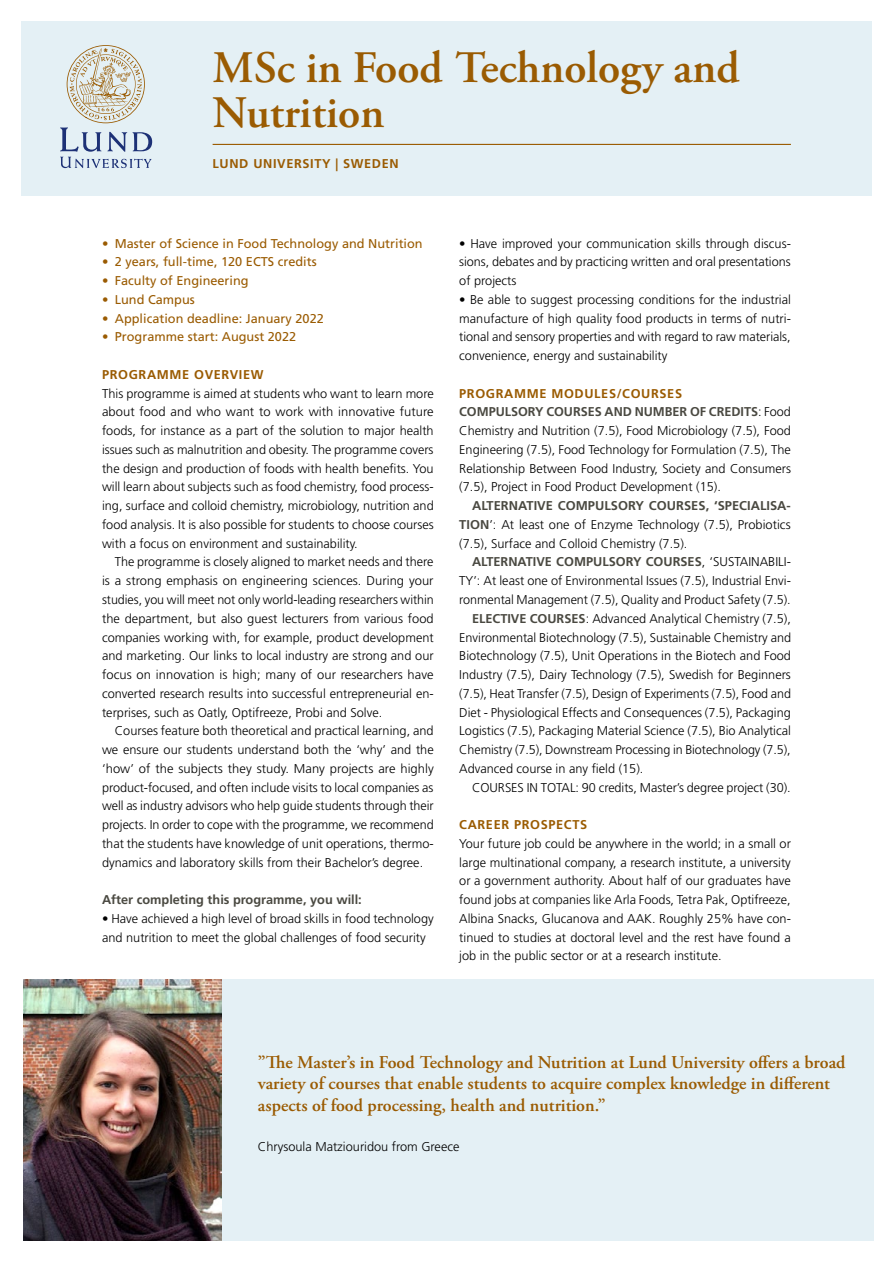
<style>
.page{position:relative;width:893px;height:1263px;background:#fff}
.page>*{position:absolute;margin:0;border:0;box-sizing:border-box;transform-origin:0 0}
.H1_Rubrik_30_p{font:600 45px/45px "Adobe Garamond Pro";color:#9a5b02}
.Brons_Citat{font:600 18px/21.6px "Adobe Garamond Pro";color:#9a5b02}
.Svart_Brödtext_med_i{font:300 12.75px/18.8px "Frutiger LT Std";color:#000;text-align:justify}
.Svart_Brödtext_utan{font:300 12.75px/18.8px "Frutiger LT Std";color:#000;text-align:justify}
.t1{font:12.75px "Frutiger LT Std";color:#9a5b02}
.H2_Brons_Underrubrik{font:700 12.75px "Frutiger LT Std";letter-spacing:.05em;color:#9a5b02}
.Svart_Brödtext_utan-2{font:700 12.75px "Frutiger LT Std";color:#4a4941}
.Underrad{font:700 12.75px "Frutiger LT Std";letter-spacing:.05em;color:#9a5b02}
.s1{font-weight:700;color:#4a4941}
</style>
<div class="page">
<div style="left:21px;top:21px;width:851px;height:175px;background:#e4f0f5"></div>
<div style="left:23px;top:979px;width:851px;height:262px;background:#e4f0f5"></div>
<svg style="left:60px;top:45px;width:92px;height:123px"></svg>
<hr style="left:213px;top:144px;width:578px;height:1px;background:#9a5b02">
<img style="left:23px;top:979px;width:198px;height:262px">
<h1 class="H1_Rubrik_30_p" style="left:213px;top:46px;width:528px">MSc in Food Technology and<br>Nutrition</h1>
<p class="Underrad" style="left:213px;top:156px;width:188px">LUND UNIVERSITY | SWEDEN</p>
<p class="t1" style="left:102px;top:236px;width:322px">• Master of Science in Food Technology and Nutrition</p>
<p class="t1" style="left:102px;top:255px;width:216px">• 2 years, full-time, 120 ECTS credits</p>
<p class="t1" style="left:102px;top:273px;width:148px">• Faculty of Engineering</p>
<p class="t1" style="left:102px;top:292px;width:94px">• Lund Campus</p>
<p class="t1" style="left:102px;top:311px;width:223px">• Application deadline: January 2022</p>
<p class="t1" style="left:102px;top:330px;width:196px">• Programme start: August 2022</p>
<h2 class="H2_Brons_Underrubrik" style="left:102px;top:367px;width:163px">PROGRAMME OVERVIEW</h2>
<p class="Svart_Brödtext_utan" style="left:102px;top:384px;width:333px">This programme is aimed at students who want to learn more about food and who want to work with innovative future foods, for instance as a part of the solution to major health issues such as malnutrition and obesity. The programme covers the design and production of foods with health benefits. You will learn about subjects such as food chemistry, food process&shy;ing, surface and colloid chemistry, microbiology, nutrition and food analysis. It is also possible for students to choose courses with a focus on environment and sustainability.</p>
<p class="Svart_Brödtext_med_i" style="left:102px;top:553px;width:333px;text-indent:13px">The programme is closely aligned to market needs and there is a strong emphasis on engineering sciences. During your studies, you will meet not only world-leading researchers within the department, but also guest lecturers from various food companies working with, for example, product development and marketing. Our links to local industry are strong and our focus on innovation is high; many of our researchers have converted research results into successful entrepreneurial en&shy;terprises, such as Oatly, Optifreeze, Probi and Solve.</p>
<p class="Svart_Brödtext_med_i" style="left:102px;top:722px;width:333px;text-indent:13px">Courses feature both theoretical and practical learning, and we ensure our students understand both the ‘why’ and the ‘how’ of the subjects they study. Many projects are highly product-focused, and often include visits to local companies as well as industry advisors who help guide students through their projects. In order to cope with the programme, we recommend that the students have knowledge of unit operations, thermo&shy;dynamics and laboratory skills from their Bachelor’s degree.</p>
<p class="Svart_Brödtext_utan-2" style="left:102px;top:892px;width:261px">After completing this programme, you will:</p>
<p class="Svart_Brödtext_utan" style="left:102px;top:909px;width:333px">• Have achieved a high level of broad skills in food technology and nutrition to meet the global challenges of food security</p>
<p class="Svart_Brödtext_utan" style="left:459px;top:234px;width:333px">• Have improved your communication skills through discus&shy;sions, debates and by practicing written and oral presentations of projects</p>
<p class="Svart_Brödtext_utan" style="left:459px;top:290px;width:333px">• Be able to suggest processing conditions for the industrial manufacture of high quality food products in terms of nutri&shy;tional and sensory properties and with regard to raw materials, convenience, energy and sustainability</p>
<h2 class="H2_Brons_Underrubrik" style="left:459px;top:386px;width:224px">PROGRAMME MODULES/COURSES</h2>
<p class="Svart_Brödtext_utan" style="left:459px;top:403px;width:333px"><span class="s1">COMPULSORY COURSES AND NUMBER OF CREDITS</span>: Food Chemistry and Nutrition (7.5), Food Microbiology (7.5), Food Engineering (7.5), Food Technology for Formulation (7.5), The Relationship Between Food Industry, Society and Consumers (7.5), Project in Food Product Development (15).</p>
<p class="Svart_Brödtext_med_i" style="left:459px;top:497px;width:333px;text-indent:13px"><span class="s1">ALTERNATIVE COMPULSORY COURSES, ‘SPECIALISA-TION</span>’: At least one of Enzyme Technology (7.5), Probiotics (7.5), Surface and Colloid Chemistry (7.5).</p>
<p class="Svart_Brödtext_med_i" style="left:459px;top:553px;width:333px;text-indent:13px"><span class="s1">ALTERNATIVE COMPULSORY COURSES</span>, ‘SUSTAINABILI-TY’: At least one of Environmental Issues (7.5), Industrial Envi&shy;ronmental Management (7.5), Quality and Product Safety (7.5).</p>
<p class="Svart_Brödtext_med_i" style="left:459px;top:609px;width:333px;text-indent:13px"><span class="s1">ELECTIVE COURSES</span>: Advanced Analytical Chemistry (7.5), Environmental Biotechnology (7.5), Sustainable Chemistry and Biotechnology (7.5), Unit Operations in the Biotech and Food Industry (7.5), Dairy Technology (7.5), Swedish for Beginners (7.5), Heat Transfer (7.5), Design of Experiments (7.5), Food and Diet - Physiological Effects and Consequences (7.5), Packaging Logistics (7.5), Packaging Material Science (7.5), Bio Analytical Chemistry (7.5), Downstream Processing in Biotechnology (7.5), Advanced course in any field (15).</p>
<p class="Svart_Brödtext_med_i" style="left:472px;top:778px;width:320px">COURSES IN TOTAL: 90 credits, Master’s degree project (30).</p>
<h2 class="H2_Brons_Underrubrik" style="left:459px;top:817px;width:129px">CAREER PROSPECTS</h2>
<p class="Svart_Brödtext_utan" style="left:459px;top:834px;width:333px">Your future job could be anywhere in the world; in a small or large multinational company, a research institute, a university or a government authority. About half of our graduates have found jobs at companies like Arla Foods, Tetra Pak, Optifreeze, Albina Snacks, Glucanova and AAK. Roughly 25% have con&shy;tinued to studies at doctoral level and the rest have found a job in the public sector or at a research institute.</p>
<p class="Brons_Citat" style="left:258px;top:1051px;width:589px">”The Master’s in Food Technology and Nutrition at Lund University offers a broad variety of courses that enable students to acquire complex knowledge in different aspects of food processing, health and nutrition.”</p>
<p class="Svart_Brödtext_utan" style="left:258px;top:1137px;width:203px">Chrysoula Matziouridou from Greece</p>
</div>
